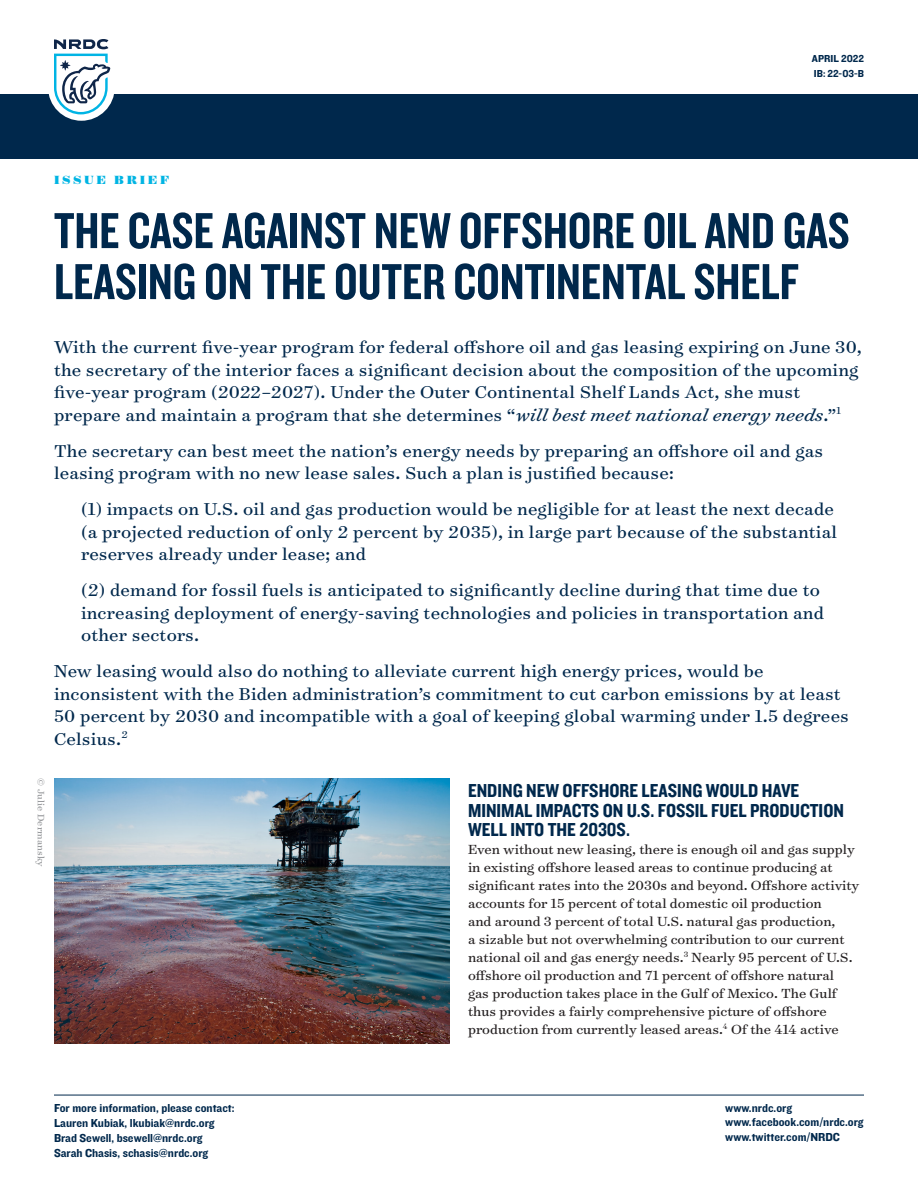
<style>
.page{position:relative;width:918px;height:1188px;background:#fff}
.page>*{position:absolute;margin:0;border:0;box-sizing:border-box;transform-origin:0 0}
.Title_bold{font:52.5px/51px "Knockout 49 Liteweight";color:#00284c}
.Intro_text{font:19.5px/22.5px "Surveyor Text";letter-spacing:.01em;color:#00284c}
.subhead_KNOCKOUT_COL{font:19.5px/19.5px "Knockout 50 Welterweight";color:#00284c}
.TEXT_surveyor_SPACE{font:15px/18px "Surveyor Text";color:#231f20}
.Title_bold-2{font:900 13.5px "Surveyor Display";letter-spacing:.2em;color:#00b4e3}
.t1{font:12px "Knockout 51 Middleweight";color:#00284c}
.t2{font:10.5px "Knockout 51 Middleweight";color:#00284c}
.Footnotes{font:10.5px "Surveyor Text";letter-spacing:.01em;color:#939598}
.s1{font-style:italic}
</style>
<div class="page">
<div style="left:0;top:94px;width:918px;height:65px;background:#00284c"></div>
<div style="left:48px;top:26px;width:67px;height:95px;background:#fff;border-radius:33px"></div>
<svg style="left:54px;top:39px;width:56px;height:75px"></svg>
<hr style="left:54px;top:1095px;width:810px;height:1px;background:#00284c">
<img style="left:54px;top:778px;width:396px;height:265px">
<p class="t2" style="left:812px;top:52px;width:54px">APRIL 2022</p>
<p class="t2" style="left:814px;top:67px;width:52px">IB: 22-03-B</p>
<p class="Title_bold-2" style="left:54px;top:171px;width:117px">ISSUE BRIEF</p>
<p class="Title_bold" style="left:54px;top:203px;width:797px">THE CASE AGAINST NEW OFFSHORE OIL AND GAS<br>LEASING ON THE OUTER CONTINENTAL SHELF</p>
<p class="Intro_text" style="left:54px;top:335px;width:809px">With the current five-year program for federal offshore oil and gas leasing expiring on June 30, the secretary of the interior faces a significant decision about the composition of the upcoming five-year program (2022–2027). Under the Outer Continental Shelf Lands Act, she must prepare and maintain a program that she determines “<span class="s1">will best meet national energy needs</span>.”<sup>1</sup></p>
<p class="Intro_text" style="left:54px;top:439px;width:771px">The secretary can best meet the nation’s energy needs by preparing an offshore oil and gas leasing program with no new lease sales. Such a plan is justified because:</p>
<p class="Intro_text" style="left:81px;top:497px;width:758px">(1) impacts on U.S. oil and gas production would be negligible for at least the next decade (a projected reduction of only 2 percent by 2035), in large part because of the substantial reserves already under lease; and</p>
<p class="Intro_text" style="left:81px;top:578px;width:745px">(2) demand for fossil fuels is anticipated to significantly decline during that time due to increasing deployment of energy-saving technologies and policies in transportation and other sectors.</p>
<p class="Intro_text" style="left:54px;top:659px;width:796px">New leasing would also do nothing to alleviate current high energy prices, would be inconsistent with the Biden administration’s commitment to cut carbon emissions by at least 50 percent by 2030 and incompatible with a goal of keeping global warming under 1.5 degrees Celsius.<sup>2</sup></p>
<p class="Footnotes" style="left:48px;top:778px;width:90px;rotate:90deg">© Julie Dermansky</p>
<p class="subhead_KNOCKOUT_COL" style="left:468px;top:780px;width:378px">ENDING NEW OFFSHORE LEASING WOULD HAVE<br>MINIMAL IMPACTS ON U.S. FOSSIL FUEL PRODUCTION<br>WELL INTO THE 2030S.</p>
<p class="TEXT_surveyor_SPACE" style="left:468px;top:840px;width:393px">Even without new leasing, there is enough oil and gas supply in existing offshore leased areas to continue producing at significant rates into the 2030s and beyond. Offshore activity accounts for 15 percent of total domestic oil production<br>and around 3 percent of total U.S. natural gas production,<br>a sizable but not overwhelming contribution to our current national oil and gas energy needs.<sup>3</sup> Nearly 95 percent of U.S. offshore oil production and 71 percent of offshore natural<br>gas production takes place in the Gulf of Mexico. The Gulf thus provides a fairly comprehensive picture of offshore production from currently leased areas.<sup>4</sup> Of the 414 active</p>
<p class="t1" style="left:54px;top:1100px;width:182px">For more information, please contact:</p>
<p class="t1" style="left:54px;top:1115px;width:162px">Lauren Kubiak, lkubiak@nrdc.org</p>
<p class="t1" style="left:54px;top:1130px;width:150px">Brad Sewell, bsewell@nrdc.org</p>
<p class="t1" style="left:54px;top:1145px;width:156px">Sarah Chasis, schasis@nrdc.org</p>
<p class="t1" style="left:725px;top:1100px;width:68px">www.nrdc.org</p>
<p class="t1" style="left:725px;top:1114px;width:140px">www.facebook.com/nrdc.org</p>
<p class="t1" style="left:725px;top:1129px;width:116px">www.twitter.com/NRDC</p>
</div>
